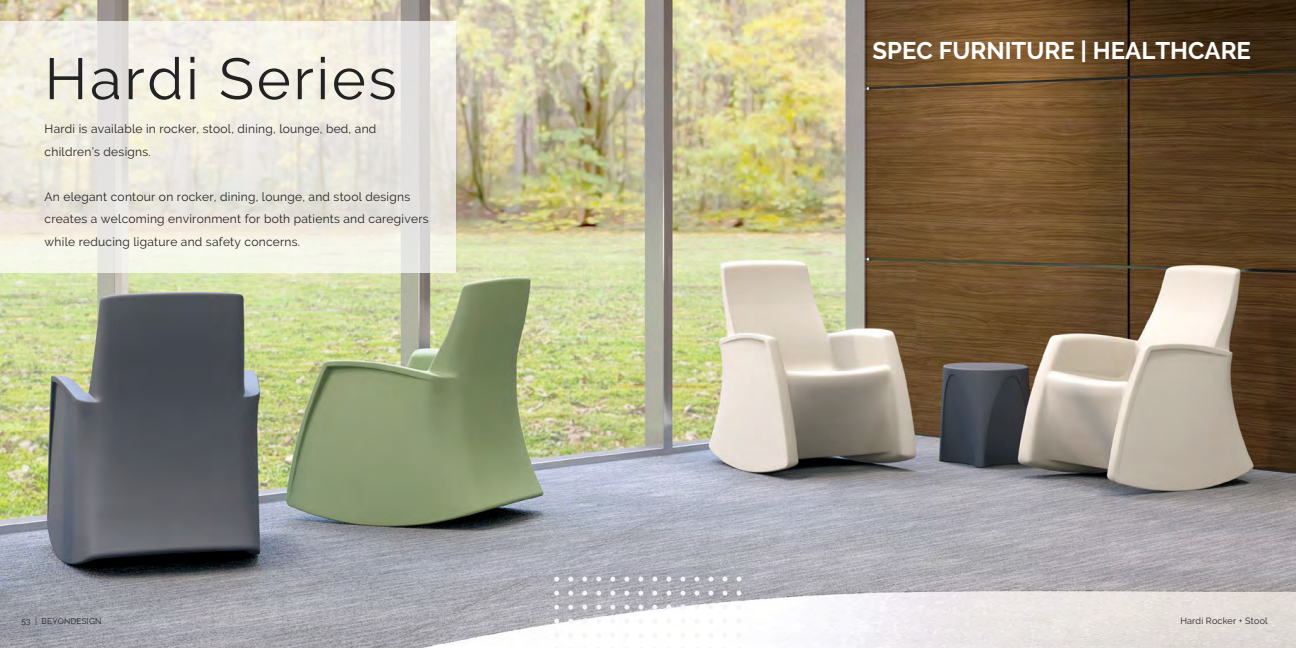
<style>
.page{position:relative;width:1296px;height:648px;background:#fff}
.page>*{position:absolute;margin:0;border:0;box-sizing:border-box;transform-origin:0 0}
.t1{font:58px "Raleway";letter-spacing:.045em;color:#222}
.t2{font:700 24px "Raleway";color:#fff}
.t3{font:12px/22.5px "Raleway";letter-spacing:.02em;color:#222}
.t4{font:9px "Raleway";letter-spacing:.02em;color:#222}
.t5{font:8.2px "Raleway";letter-spacing:.02em;color:#222}
</style>
<div class="page">
<img style="left:0;top:0;width:1296px;height:648px">
<svg style="left:0;top:21px;width:455px;height:251px;background:#edebe1"></svg>
<svg style="left:554px;top:577px;width:5px;height:5px"></svg>
<svg style="left:568px;top:577px;width:5px;height:5px"></svg>
<svg style="left:582px;top:577px;width:5px;height:5px"></svg>
<svg style="left:596px;top:577px;width:5px;height:5px"></svg>
<svg style="left:610px;top:577px;width:5px;height:5px"></svg>
<svg style="left:624px;top:577px;width:5px;height:5px"></svg>
<svg style="left:638px;top:577px;width:5px;height:5px"></svg>
<svg style="left:554px;top:591px;width:5px;height:5px"></svg>
<svg style="left:568px;top:591px;width:5px;height:5px"></svg>
<svg style="left:582px;top:591px;width:5px;height:5px"></svg>
<svg style="left:596px;top:591px;width:5px;height:5px"></svg>
<svg style="left:610px;top:591px;width:5px;height:5px"></svg>
<svg style="left:624px;top:591px;width:5px;height:5px"></svg>
<svg style="left:638px;top:591px;width:5px;height:5px"></svg>
<svg style="left:554px;top:605px;width:5px;height:5px"></svg>
<svg style="left:568px;top:605px;width:5px;height:5px"></svg>
<svg style="left:582px;top:605px;width:5px;height:5px"></svg>
<svg style="left:596px;top:605px;width:5px;height:5px"></svg>
<svg style="left:610px;top:605px;width:5px;height:5px"></svg>
<svg style="left:624px;top:605px;width:5px;height:5px"></svg>
<svg style="left:638px;top:605px;width:5px;height:5px"></svg>
<svg style="left:554px;top:619px;width:5px;height:5px"></svg>
<svg style="left:568px;top:619px;width:5px;height:5px"></svg>
<svg style="left:582px;top:619px;width:5px;height:5px"></svg>
<svg style="left:596px;top:619px;width:5px;height:5px"></svg>
<svg style="left:610px;top:619px;width:5px;height:5px"></svg>
<svg style="left:624px;top:619px;width:5px;height:5px"></svg>
<svg style="left:638px;top:619px;width:5px;height:5px"></svg>
<svg style="left:554px;top:633px;width:5px;height:5px"></svg>
<svg style="left:568px;top:633px;width:5px;height:5px"></svg>
<svg style="left:582px;top:633px;width:5px;height:5px"></svg>
<svg style="left:596px;top:633px;width:5px;height:5px"></svg>
<svg style="left:610px;top:633px;width:5px;height:5px"></svg>
<svg style="left:624px;top:633px;width:5px;height:5px"></svg>
<svg style="left:638px;top:633px;width:5px;height:5px"></svg>
<svg style="left:652px;top:577px;width:5px;height:5px"></svg>
<svg style="left:666px;top:577px;width:5px;height:5px"></svg>
<svg style="left:680px;top:577px;width:5px;height:5px"></svg>
<svg style="left:694px;top:577px;width:5px;height:5px"></svg>
<svg style="left:709px;top:577px;width:4px;height:5px"></svg>
<svg style="left:723px;top:577px;width:4px;height:5px"></svg>
<svg style="left:737px;top:577px;width:4px;height:5px"></svg>
<svg style="left:652px;top:591px;width:5px;height:5px"></svg>
<svg style="left:666px;top:591px;width:5px;height:5px"></svg>
<svg style="left:680px;top:591px;width:5px;height:5px"></svg>
<svg style="left:694px;top:591px;width:5px;height:5px"></svg>
<svg style="left:709px;top:591px;width:4px;height:5px"></svg>
<svg style="left:723px;top:591px;width:4px;height:5px"></svg>
<svg style="left:737px;top:591px;width:4px;height:5px"></svg>
<svg style="left:652px;top:605px;width:5px;height:5px"></svg>
<svg style="left:666px;top:605px;width:5px;height:5px"></svg>
<svg style="left:680px;top:605px;width:5px;height:5px"></svg>
<svg style="left:694px;top:605px;width:5px;height:5px"></svg>
<svg style="left:709px;top:605px;width:4px;height:5px"></svg>
<svg style="left:723px;top:605px;width:4px;height:5px"></svg>
<svg style="left:737px;top:605px;width:4px;height:5px"></svg>
<svg style="left:652px;top:619px;width:5px;height:5px"></svg>
<svg style="left:666px;top:619px;width:5px;height:5px"></svg>
<svg style="left:680px;top:619px;width:5px;height:5px"></svg>
<svg style="left:694px;top:619px;width:5px;height:5px"></svg>
<svg style="left:709px;top:619px;width:4px;height:5px"></svg>
<svg style="left:723px;top:619px;width:4px;height:5px"></svg>
<svg style="left:737px;top:619px;width:4px;height:5px"></svg>
<svg style="left:652px;top:633px;width:5px;height:5px"></svg>
<svg style="left:666px;top:633px;width:5px;height:5px"></svg>
<svg style="left:680px;top:633px;width:5px;height:5px"></svg>
<svg style="left:694px;top:633px;width:5px;height:5px"></svg>
<svg style="left:709px;top:633px;width:4px;height:5px"></svg>
<svg style="left:723px;top:633px;width:4px;height:5px"></svg>
<svg style="left:737px;top:633px;width:4px;height:5px"></svg>
<p class="t1" style="left:45px;top:45px;width:354px">Hardi Series</p>
<p class="t3" style="left:45px;top:118px;width:333px">Hardi is available in rocker, stool, dining, lounge, bed, and children’s designs.</p>
<p class="t3" style="left:45px;top:185px;width:367px">An elegant contour on rocker, dining, lounge, and stool designs</p>
<p class="t3" style="left:45px;top:208px;width:386px">creates a welcoming environment for both patients and caregivers while reducing ligature and safety concerns.</p>
<p class="t2" style="left:872px;top:36px;width:380px">SPEC FURNITURE | HEALTHCARE</p>
<p class="t5" style="left:21px;top:616px;width:10px">53</p>
<p class="t5" style="left:35px;top:616px;width:3px">|</p>
<p class="t5" style="left:42px;top:616px;width:61px">BEYONDESIGN</p>
<p class="t4" style="left:1180px;top:615px;width:89px">Hardi Rocker + Stool</p>
</div>
